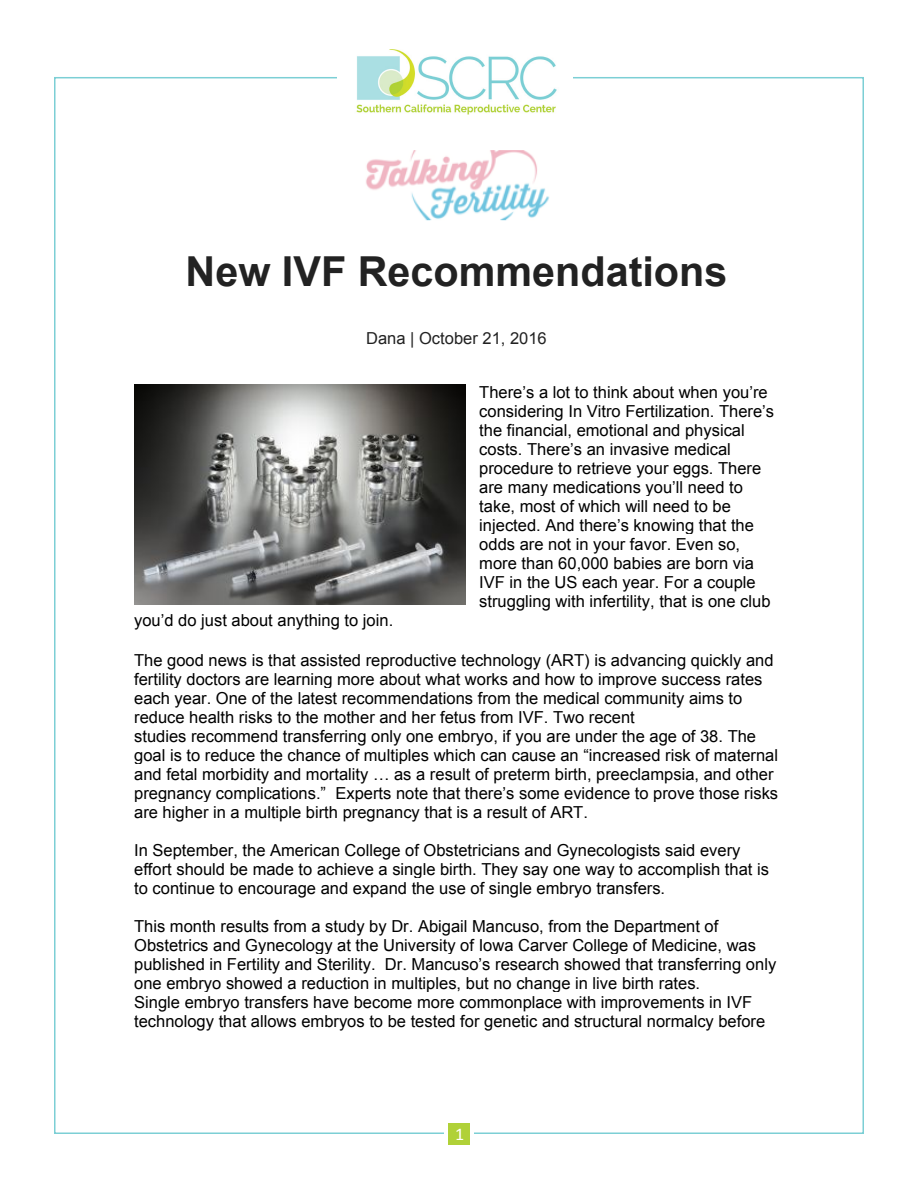
<style>
.page{position:relative;width:918px;height:1188px;background:#fff}
.page>*{position:absolute;margin:0;border:0;box-sizing:border-box;transform-origin:0 0}
.t1{font:700 41.25px "Arial";color:#222}
.t2{font:18px "Calibri";color:#fff}
.t3{font:16.5px/19px "Arial";color:#000}
.t4{font:16.5px "Arial";color:#222}
</style>
<div class="page">
<img style="left:356px;top:50px;width:201px;height:65px">
<div style="left:448px;top:1123px;width:22px;height:22px;background:#b0d138"></div>
<img style="left:366px;top:151px;width:184px;height:70px">
<img style="left:134px;top:384px;width:332px;height:220px">
<p class="t1" style="left:186px;top:244px;width:543px">New IVF Recommendations</p>
<p class="t4" style="left:366px;top:328px;width:182px">Dana | October 21, 2016</p>
<p class="t3" style="left:479px;top:383px;width:296px">There’s a lot to think about when you’re considering In Vitro Fertilization. There’s the financial, emotional and physical costs. There’s an invasive medical procedure to retrieve your eggs. There are many medications you’ll need to take, most of which will need to be injected. And there’s knowing that the odds are not in your favor. Even so, more than 60,000 babies are born via IVF in the US each year. For a couple struggling with infertility, that is one club</p>
<p class="t3" style="left:134px;top:611px;width:261px">you’d do just about anything to join.</p>
<p class="t3" style="left:134px;top:651px;width:646px">The good news is that assisted reproductive technology (ART) is advancing quickly and fertility doctors are learning more about what works and how to improve success rates each year. One of the latest recommendations from the medical community aims to reduce health risks to the mother and her fetus from IVF. Two recent<br>studies recommend transferring only one embryo, if you are under the age of 38. The goal is to reduce the chance of multiples which can cause an “increased risk of maternal and fetal morbidity and mortality … as a result of preterm birth, preeclampsia, and other pregnancy complications.” Experts note that there’s some evidence to prove those risks are higher in a multiple birth pregnancy that is a result of ART.</p>
<p class="t3" style="left:134px;top:841px;width:636px">In September, the American College of Obstetricians and Gynecologists said every effort should be made to achieve a single birth. They say one way to accomplish that is to continue to encourage and expand the use of single embryo transfers.</p>
<p class="t3" style="left:134px;top:917px;width:644px">This month results from a study by Dr. Abigail Mancuso, from the Department of Obstetrics and Gynecology at the University of Iowa Carver College of Medicine, was published in Fertility and Sterility. Dr. Mancuso’s research showed that transferring only one embryo showed a reduction in multiples, but no change in live birth rates.<br>Single embryo transfers have become more commonplace with improvements in IVF technology that allows embryos to be tested for genetic and structural normalcy before</p>
<p class="t2" style="left:455px;top:1123px;width:11px">1</p>
</div>
